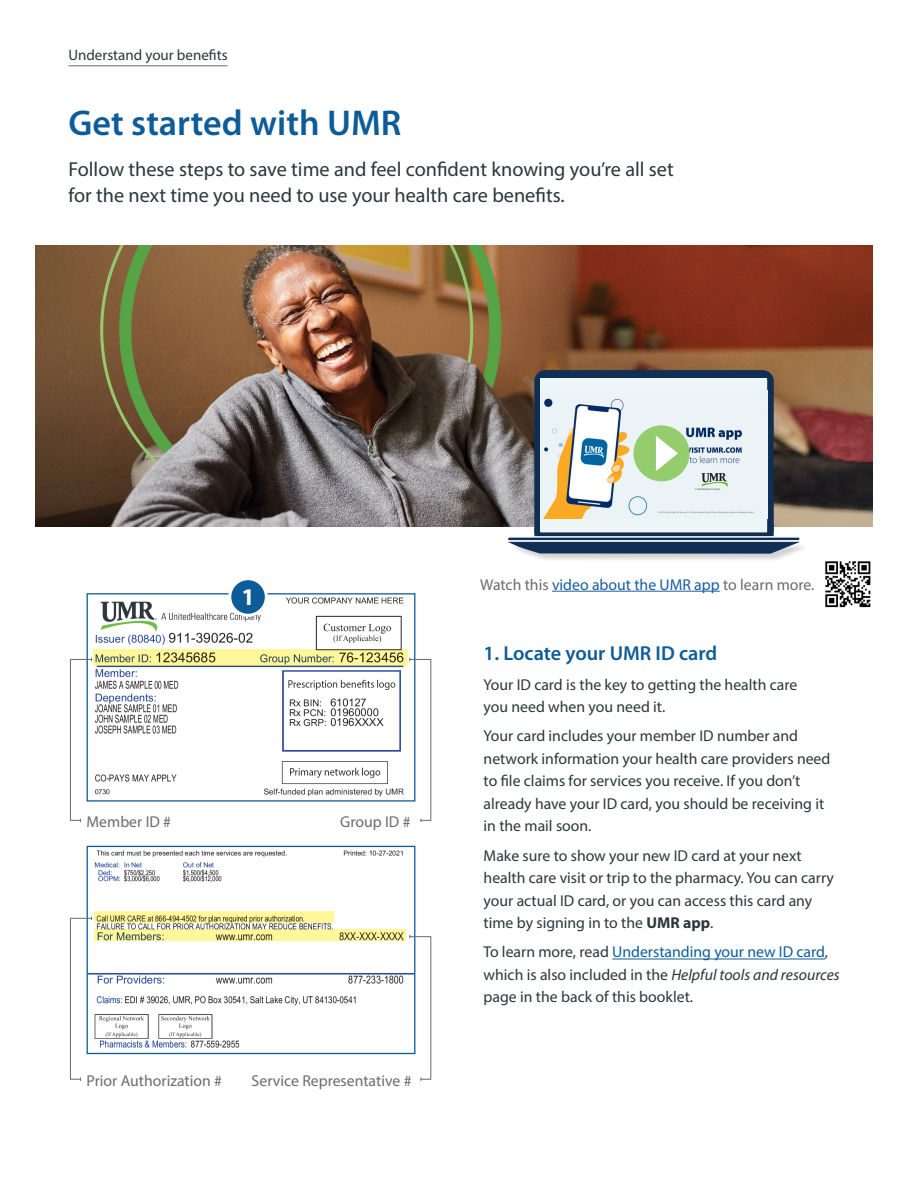
<style>
.page{position:relative;width:918px;height:1188px;background:#fff}
.page>*{position:absolute;margin:0;border:0;box-sizing:border-box;transform-origin:0 0}
.Headline{font:600 36px "Myriad Pro";color:#0d5c9a}
.t1{font:700 24px "Myriad Pro";color:#fff}
.Headline_Intro_paragraph{font:20.25px/27px "Myriad Pro";color:#2a373d}
.Subheads{font:600 20.25px "Myriad Pro";color:#0d5c9a}
.plain_body_copy{font:15.75px/22.5px "Myriad Pro";color:#2a373d}
.plain_body_copy-2{font:15.75px "Myriad Pro";color:#6a6b6c}
.Video_callout{font:15.75px "Myriad Pro";color:#6a6b6c}
.Section_header{font:15px "Myriad Pro";color:#2a373d}
.s1{color:#175d9e}
.s2{font-weight:700}
.s3{color:#0d5c9a}
.s4{font-style:italic}
</style>
<div class="page">
<img style="left:35px;top:246px;width:838px;height:281px">
<img style="left:825px;top:561px;width:46px;height:47px">
<hr style="left:612px;top:959px;width:213px;height:1px;background:#0d5c9a">
<hr style="left:68px;top:66px;width:160px;height:1px;background:#6a6b6c">
<hr style="left:552px;top:591px;width:168px;height:1px;background:#175d9e">
<div style="left:510px;top:543px;width:298px;height:20px;background:#231f20;opacity:.2"></div>
<svg style="left:509px;top:369px;width:294px;height:185px;background:#adb4b2"></svg>
<img style="left:91px;top:597px;width:319px;height:200px">
<div style="left:87px;top:593px;width:328px;height:209px;border:1px solid #0d5c9a"></div>
<img style="left:91px;top:850px;width:318px;height:198px">
<div style="left:87px;top:846px;width:328px;height:208px;border:1px solid #0d5c9a"></div>
<div style="left:230px;top:579px;width:36px;height:36px;background:#0d5c9a;border-radius:50%"></div>
<div style="left:228px;top:577px;width:40px;height:40px;border:3px solid #fff;border-radius:50%"></div>
<svg style="left:70px;top:658px;width:22px;height:164px"></svg>
<svg style="left:70px;top:917px;width:22px;height:164px"></svg>
<svg style="left:409px;top:658px;width:23px;height:164px"></svg>
<svg style="left:409px;top:935px;width:23px;height:146px"></svg>
<svg style="left:95px;top:911px;width:239px;height:12px;background:#e1d987"></svg>
<svg style="left:95px;top:929px;width:311px;height:12px;background:#e3dd8b"></svg>
<svg style="left:93px;top:650px;width:315px;height:16px;background:#dbd689"></svg>
<p class="Section_header" style="left:68px;top:46px;width:161px">Understand your benefits</p>
<p class="Headline" style="left:68px;top:103px;width:334px">Get started with UMR</p>
<p class="Headline_Intro_paragraph" style="left:68px;top:155px;width:607px">Follow these steps to save time and feel confident knowing you’re all set for the next time you need to use your health care benefits.</p>
<p class="t1" style="left:241px;top:581px;width:15px">1</p>
<p class="plain_body_copy-2" style="left:87px;top:812px;width:86px">Member ID #</p>
<p class="plain_body_copy-2" style="left:340px;top:812px;width:72px">Group ID #</p>
<p class="plain_body_copy-2" style="left:87px;top:1071px;width:137px">Prior Authorization #</p>
<p class="plain_body_copy-2" style="left:252px;top:1071px;width:161px">Service Representative #</p>
<p class="Video_callout" style="left:480px;top:575px;width:336px">Watch this <span class="s1">video about the UMR app</span> to learn more.</p>
<p class="Subheads" style="left:484px;top:642px;width:235px">1. Locate your UMR ID card</p>
<p class="plain_body_copy" style="left:484px;top:673px;width:315px">Your ID card is the key to getting the health care you need when you need it.</p>
<p class="plain_body_copy" style="left:484px;top:725px;width:348px">Your card includes your member ID number and network information your health care providers need to file claims for services you receive. If you don’t already have your ID card, you should be receiving it in the mail soon.</p>
<p class="plain_body_copy" style="left:484px;top:844px;width:352px">Make sure to show your new ID card at your next health care visit or trip to the pharmacy. You can carry your actual ID card, or you can access this card any time by signing in to the <span class="s2">UMR app</span>.</p>
<p class="plain_body_copy" style="left:484px;top:941px;width:358px">To learn more, read <span class="s3">Understanding your new ID card</span>, which is also included in the <span class="s4">Helpful tools and resources </span>page in the back of this booklet.</p>
</div>
